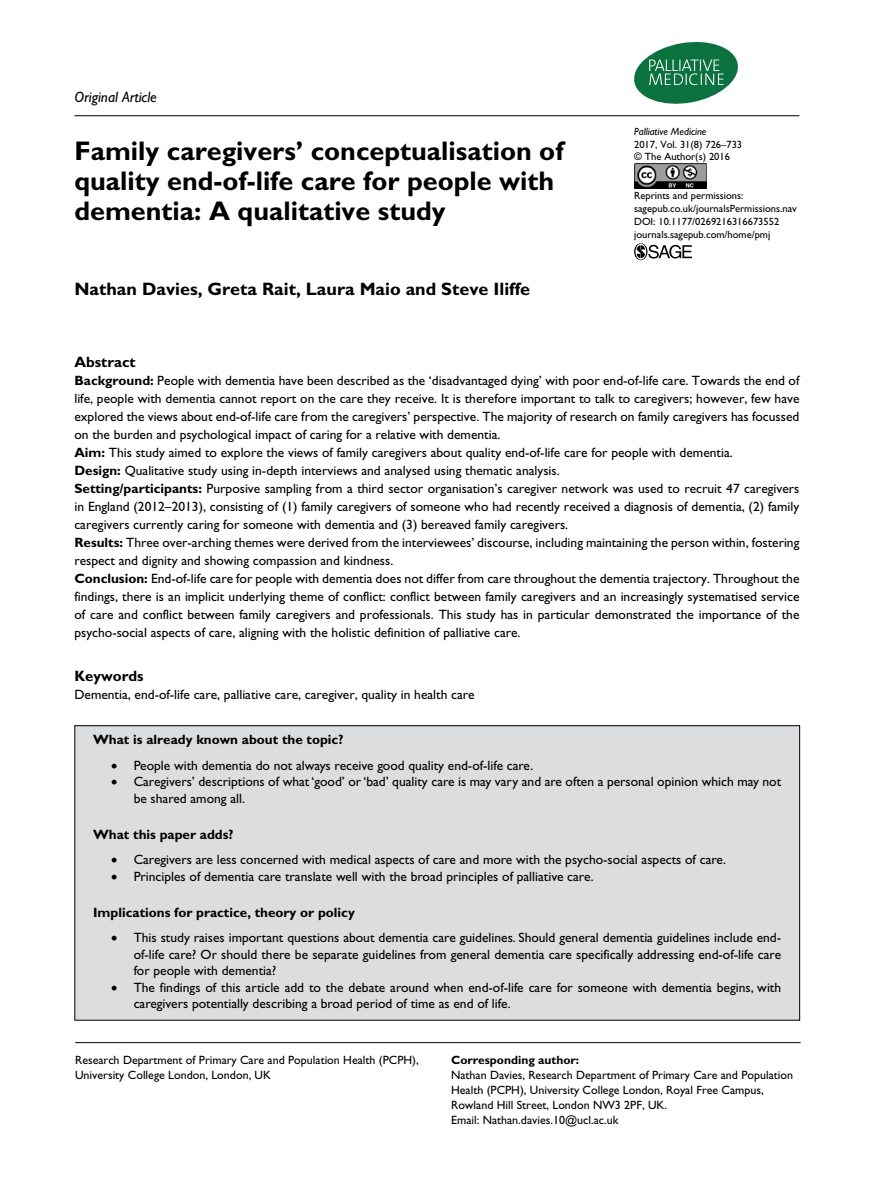
<style>
.page{position:relative;width:893px;height:1191px;background:#fff}
.page>*{position:absolute;margin:0;border:0;box-sizing:border-box;transform-origin:0 0}
.t1{font:700 27px/30px "Gill Sans Std";color:#000}
.t2{font:700 18px "Gill Sans Std";color:#000}
.t3{font:700 15px "Gill Sans Std";color:#000}
.t4{font:italic 15px "Gill Sans Std";color:#000}
.t5{font:13.5px/18px "Gill Sans Std";color:#000}
.t6{font:700 13.5px "Gill Sans Std";color:#000}
.t7{font:12px/15px "Gill Sans Std";color:#000}
.t8{font:700 12px "Gill Sans Std";color:#000}
.t9{font:10.5px/12.8px "Gill Sans Std";color:#000}
.t10{font:italic 10.5px "Gill Sans Std";color:#000}
.s1{font-weight:700}
</style>
<div class="page">
<img style="left:634px;top:163px;width:73px;height:26px">
<svg style="left:634px;top:243px;width:58px;height:17px"></svg>
<svg style="left:634px;top:41px;width:104px;height:63px"></svg>
<hr style="left:74px;top:115px;width:725px;height:1px;background:#000">
<hr style="left:75px;top:1042px;width:726px;height:1px;background:#000">
<div style="left:75px;top:725px;width:725px;height:295px;background:#dcddde"></div>
<p class="t4" style="left:74px;top:88px;width:84px">Original Article</p>
<h1 class="t1" style="left:74px;top:136px;width:491px">Family caregivers’ conceptualisation of quality end-of-life care for people with dementia: A qualitative study</h1>
<h2 class="t2" style="left:74px;top:279px;width:457px">Nathan Davies, Greta Rait, Laura Maio and Steve Iliffe</h2>
<p class="t10" style="left:634px;top:125px;width:74px">Palliative Medicine</p>
<p class="t9" style="left:634px;top:138px;width:110px">2017, Vol. 31(8) 726–733 © The Author(s) 2016</p>
<p class="t9" style="left:634px;top:189px;width:164px">Reprints and permissions: sagepub.co.uk/journalsPermissions.nav DOI: 10.1177/0269216316673552 journals.sagepub.com/home/pmj</p>
<p class="t3" style="left:74px;top:353px;width:63px">Abstract</p>
<p class="t5" style="left:74px;top:372px;width:727px"><span class="s1">Background:</span> People with dementia have been described as the ‘disadvantaged dying’ with poor end-of-life care. Towards the end of life, people with dementia cannot report on the care they receive. It is therefore important to talk to caregivers; however, few have explored the views about end-of-life care from the caregivers’ perspective. The majority of research on family caregivers has focussed on the burden and psychological impact of caring for a relative with dementia.<br><span class="s1">Aim:</span> This study aimed to explore the views of family caregivers about quality end-of-life care for people with dementia.<br><span class="s1">Design:</span> Qualitative study using in-depth interviews and analysed using thematic analysis.<br><span class="s1">Setting/participants:</span> Purposive sampling from a third sector organisation’s caregiver network was used to recruit 47 caregivers in England (2012–2013), consisting of (1) family caregivers of someone who had recently received a diagnosis of dementia, (2) family caregivers currently caring for someone with dementia and (3) bereaved family caregivers.<br><span class="s1">Results:</span> Three over-arching themes were derived from the interviewees’ discourse, including maintaining the person within, fostering respect and dignity and showing compassion and kindness.<br><span class="s1">Conclusion:</span> End-of-life care for people with dementia does not differ from care throughout the dementia trajectory. Throughout the findings, there is an implicit underlying theme of conflict: conflict between family caregivers and an increasingly systematised service of care and conflict between family caregivers and professionals. This study has in particular demonstrated the importance of the psycho-social aspects of care, aligning with the holistic definition of palliative care.</p>
<p class="t3" style="left:74px;top:667px;width:71px">Keywords</p>
<p class="t5" style="left:74px;top:685px;width:402px">Dementia, end-of-life care, palliative care, caregiver, quality in health care</p>
<p class="t6" style="left:93px;top:732px;width:252px">What is already known about the topic?</p>
<p class="t5" style="left:111px;top:756px;width:424px">• People with dementia do not always receive good quality end-of-life care.</p>
<p class="t5" style="left:134px;top:773px;width:649px;line-height:16.5px;text-indent:-23px">• Caregivers’ descriptions of what ‘good’ or ‘bad’ quality care is may vary and are often a personal opinion which may not be shared among all.</p>
<p class="t6" style="left:93px;top:826px;width:142px">What this paper adds?</p>
<p class="t5" style="left:111px;top:851px;width:617px">• Caregivers are less concerned with medical aspects of care and more with the psycho-social aspects of care.</p>
<p class="t5" style="left:111px;top:867px;width:484px">• Principles of dementia care translate well with the broad principles of palliative care.</p>
<p class="t6" style="left:93px;top:904px;width:263px">Implications for practice, theory or policy</p>
<p class="t5" style="left:134px;top:929px;width:649px;line-height:16.5px;text-align:justify;text-indent:-23px">• This study raises important questions about dementia care guidelines. Should general dementia guidelines include end&shy;of-life care? Or should there be separate guidelines from general dementia care specifically addressing end-of-life care for people with dementia?</p>
<p class="t5" style="left:134px;top:979px;width:649px;line-height:16.5px;text-indent:-23px">• The findings of this article add to the debate around when end-of-life care for someone with dementia begins, with caregivers potentially describing a broad period of time as end of life.</p>
<p class="t7" style="left:75px;top:1052px;width:345px">Research Department of Primary Care and Population Health (PCPH),<br>University College London, London, UK</p>
<p class="t8" style="left:451px;top:1053px;width:130px">Corresponding author:</p>
<p class="t7" style="left:451px;top:1067px;width:344px">Nathan Davies, Research Department of Primary Care and Population Health (PCPH), University College London, Royal Free Campus, Rowland Hill Street, London NW3 2PF, UK.<br>Email: Nathan.davies.10@ucl.ac.uk</p>
</div>
